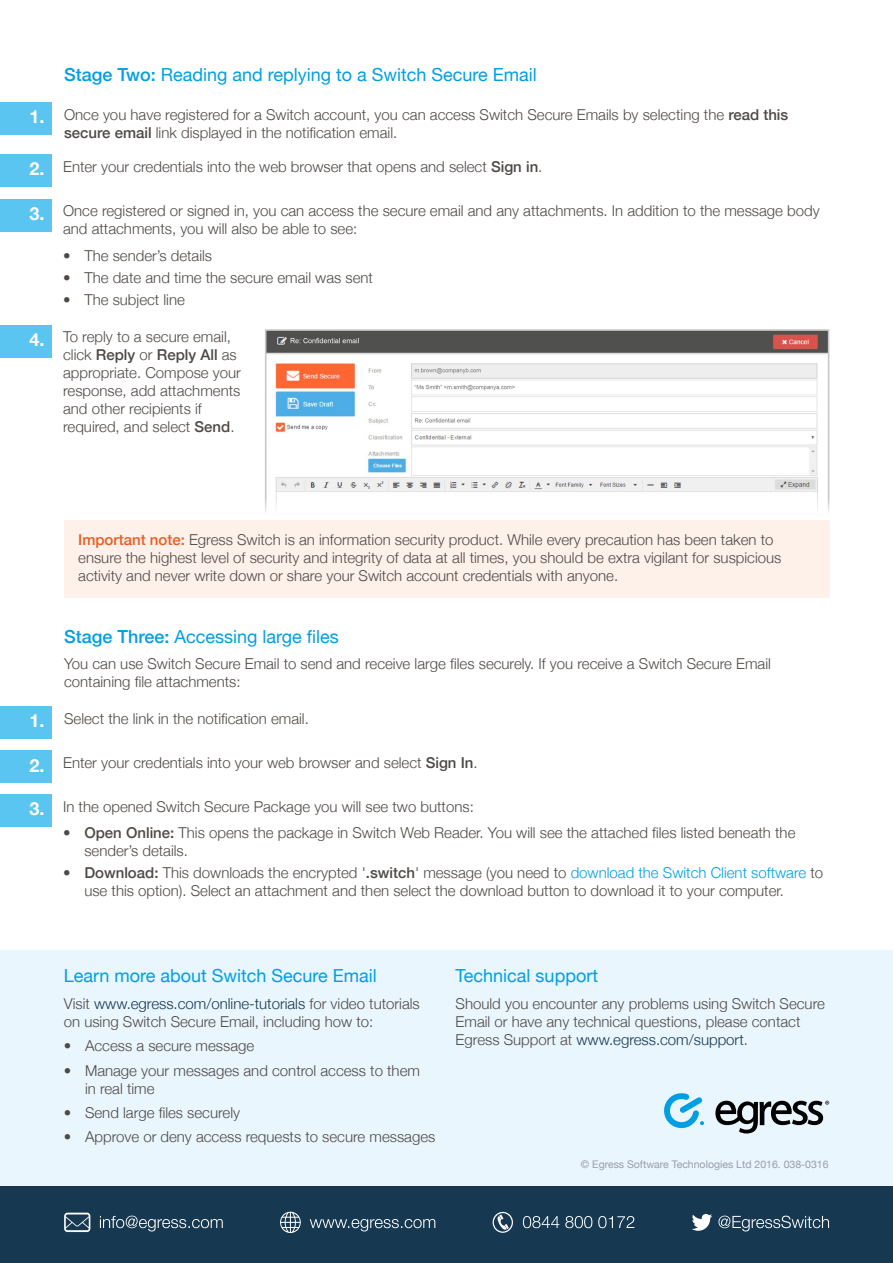
<style>
.page{position:relative;width:893px;height:1263px;background:#fff}
.page>*{position:absolute;margin:0;border:0;box-sizing:border-box;transform-origin:0 0}
.t1{font:18px "Helvetica Neue";color:#009fe3}
.t2{font:700 18px "Helvetica Neue";color:#fff}
.t3{font:300 15px/18px "Helvetica Neue";color:#4f4946}
.t4{font:10.5px "Helvetica Neue";color:#989cab}
.s1{font-weight:500}
.s2{font-weight:700;font-size:18px;color:#fff}
.s3{font-weight:500;color:#eb5b21}
.s4{color:#009fe3}
.s5{color:#163850}
</style>
<div class="page">
<img style="left:268px;top:332px;width:558px;height:178px">
<div style="left:265px;top:329px;width:564px;height:187px;border:2px solid #c6c6c6"></div>
<div style="left:0;top:950px;width:893px;height:250px;background:#eaf6fe"></div>
<svg style="left:715px;top:1101px;width:114px;height:32px"></svg>
<svg style="left:664px;top:1093px;width:40px;height:36px"></svg>
<div style="left:64px;top:520px;width:765px;height:77px;background:#fef1e9"></div>
<div style="left:0;top:199px;width:51px;height:32px;background:#5bc5f2"></div>
<div style="left:0;top:325px;width:51px;height:32px;background:#5bc5f2"></div>
<div style="left:0;top:102px;width:51px;height:33px;background:#5bc5f2"></div>
<div style="left:0;top:154px;width:51px;height:33px;background:#5bc5f2"></div>
<div style="left:0;top:794px;width:51px;height:32px;background:#5bc5f2"></div>
<div style="left:0;top:706px;width:51px;height:32px;background:#5bc5f2"></div>
<div style="left:0;top:750px;width:51px;height:33px;background:#5bc5f2"></div>
<div style="left:0;top:1186px;width:893px;height:77px;background:#163850"></div>
<svg style="left:523px;top:1216px;width:111px;height:12px"></svg>
<svg style="left:493px;top:1212px;width:20px;height:21px"></svg>
<svg style="left:718px;top:1215px;width:111px;height:16px"></svg>
<svg style="left:692px;top:1214px;width:20px;height:17px"></svg>
<svg style="left:310px;top:1219px;width:125px;height:12px"></svg>
<svg style="left:280px;top:1211px;width:21px;height:22px"></svg>
<svg style="left:100px;top:1215px;width:123px;height:16px"></svg>
<svg style="left:64px;top:1213px;width:26px;height:19px"></svg>
<p class="t1" style="left:64px;top:62px;width:474px"><span class="s1">Stage Two:</span> Reading and replying to a Switch Secure Email</p>
<p class="t3" style="left:64px;top:104px;width:726px">Once you have registered for a Switch account, you can access Switch Secure Emails by selecting the <span class="s1">read this secure email</span> link displayed in the notification email.</p>
<p class="t2" style="left:29px;top:103px;width:17px">1.</p>
<p class="t3" style="left:29px;top:156px;width:514px"><span class="s2">2.</span> Enter your credentials into the web browser that opens and select <span class="s1">Sign in</span>.</p>
<p class="t2" style="left:29px;top:200px;width:17px">3.</p>
<p class="t2" style="left:29px;top:326px;width:17px">4.</p>
<p class="t3" style="left:63px;top:201px;width:758px">Once registered or signed in, you can access the secure email and any attachments. In addition to the message body and attachments, you will also be able to see:</p>
<p class="t3" style="left:63px;top:245px;width:151px">• The sender’s details</p>
<p class="t3" style="left:63px;top:268px;width:311px">• The date and time the secure email was sent</p>
<p class="t3" style="left:63px;top:290px;width:123px">• The subject line</p>
<p class="t3" style="left:63px;top:327px;width:179px">To reply to a secure email, click <span class="s1">Reply</span> or <span class="s1">Reply All</span> as appropriate. Compose your response, add attachments and other recipients if required, and select <span class="s1">Send</span>.</p>
<p class="t3" style="left:78px;top:529px;width:705px"><span class="s3">Important note:</span> Egress Switch is an information security product. While every precaution has been taken to ensure the highest level of security and integrity of data at all times, you should be extra vigilant for suspicious activity and never write down or share your Switch account credentials with anyone.</p>
<p class="t1" style="left:64px;top:623px;width:276px"><span class="s1">Stage Three:</span> Accessing large files</p>
<p class="t3" style="left:64px;top:654px;width:708px">You can use Switch Secure Email to send and receive large files securely. If you receive a Switch Secure Email containing file attachments:</p>
<p class="t3" style="left:29px;top:708px;width:281px"><span class="s2">1.</span> Select the link in the notification email.</p>
<p class="t3" style="left:29px;top:753px;width:450px"><span class="s2">2.</span> Enter your credentials into your web browser and select <span class="s1">Sign In</span>.</p>
<p class="t2" style="left:29px;top:795px;width:17px">3.</p>
<p class="t3" style="left:63px;top:796px;width:412px">In the opened Switch Secure Package you will see two buttons:</p>
<p class="t3" style="left:84px;top:823px;width:713px;text-indent:-21px"><span class="s1">• Open Online:</span> This opens the package in Switch Web Reader. You will see the attached files listed beneath the sender’s details.</p>
<p class="t3" style="left:84px;top:863px;width:740px;text-indent:-21px"><span class="s1">• Download:</span> This downloads the encrypted '<span class="s1">.switch</span>' message (you need to <span class="s4">download the Switch Client software</span> to use this option). Select an attachment and then select the download button to download it to your computer.</p>
<p class="t1" style="left:64px;top:963px;width:315px">Learn more about Switch Secure Email</p>
<p class="t3" style="left:64px;top:993px;width:357px">Visit <span class="s5">www.egress.com/online-tutorials</span> for video tutorials on using Switch Secure Email, including how to:</p>
<p class="t3" style="left:64px;top:1036px;width:192px">• Access a secure message</p>
<p class="t3" style="left:85px;top:1060px;width:336px;text-indent:-21px">• Manage your messages and control access to them in real time</p>
<p class="t3" style="left:64px;top:1102px;width:178px">• Send large files securely</p>
<p class="t3" style="left:64px;top:1127px;width:373px">• Approve or deny access requests to secure messages</p>
<p class="t1" style="left:456px;top:963px;width:144px">Technical support</p>
<p class="t3" style="left:456px;top:993px;width:371px">Should you encounter any problems using Switch Secure<br>Email or have any technical questions, please contact<br>Egress Support at <span class="s5">www.egress.com/support</span>.</p>
<p class="t4" style="left:581px;top:1156px;width:249px">© Egress Software Technologies Ltd 2016. 038-0316</p>
</div>
